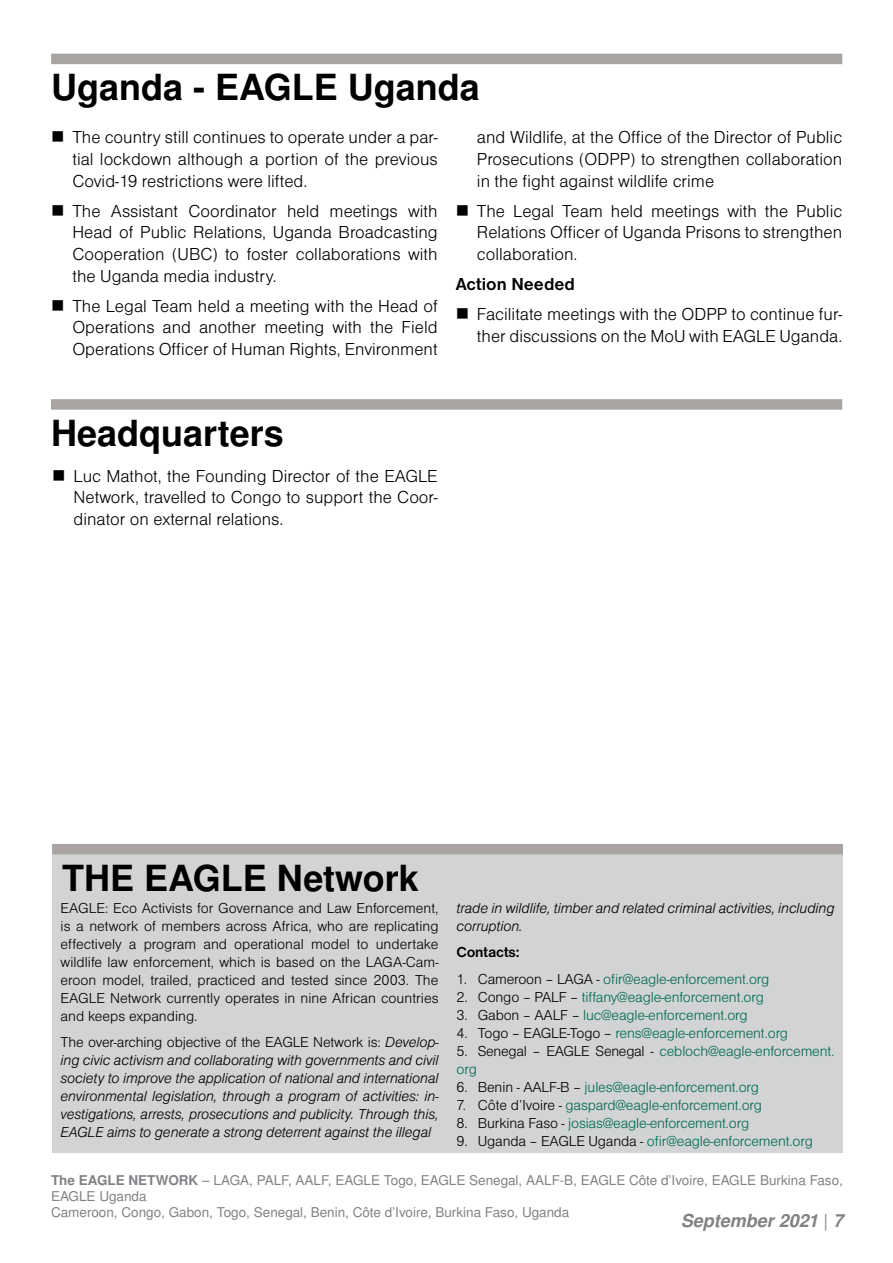
<style>
.page{position:relative;width:893px;height:1263px;background:#fff}
.page>*{position:absolute;margin:0;border:0;box-sizing:border-box;transform-origin:0 0}
.t1{font:700 36px "Nimbus Sans LOT";color:#000}
.t2{font:18px/21.6px "Nimbus Sans DOT Ligh";color:#000;text-align:justify}
.t3{font:italic 700 18px "Nimbus Sans LOT";color:#808285}
.t4{font:700 18px "Nimbus Sans DOT";color:#000}
.t5{font:15px/18px "Nimbus Sans DOT Ligh";letter-spacing:-.01em;color:#006b4b}
.t6{font:15px/18px "Nimbus Sans DOT Ligh";letter-spacing:-.005em;color:#000;text-align:justify}
.t7{font:15px/18px "Nimbus Sans DOT Ligh Ital";letter-spacing:-.01em;color:#000}
.t8{font:700 15px "Nimbus Sans DOT";letter-spacing:-.01em;color:#000}
.t9{font:13.5px/16.2px "Nimbus Sans LOT";color:#808285}
.s1{font-family:"Nimbus Sans DOT Ligh Ital"}
.s2{color:#000}
.s3{font-weight:700}
.s4{font-weight:400;font-style:normal}
</style>
<div class="page">
<div style="left:51px;top:54px;width:791px;height:10px;background:#a9a3a1"></div>
<div style="left:51px;top:399px;width:791px;height:11px;background:#a9a3a1"></div>
<div style="left:52px;top:851px;width:791px;height:301px;background:#d1d3d4"></div>
<div style="left:52px;top:844px;width:791px;height:10px;background:#a9a3a1"></div>
<h1 class="t1" style="left:51px;top:66px;width:430px">Uganda - EAGLE Uganda</h1>
<p class="t2" style="left:72px;top:127px;width:367px">The country still continues to operate under a par&shy;tial lockdown although a portion of the previous Covid-19 restrictions were lifted.</p>
<p class="t2" style="left:72px;top:200px;width:367px">The Assistant Coordinator held meetings with Head of Public Relations, Uganda Broadcasting Cooperation (UBC) to foster collaborations with the Uganda media industry.</p>
<p class="t2" style="left:72px;top:295px;width:367px">The Legal Team held a meeting with the Head of Operations and another meeting with the Field Operations Officer of Human Rights, Environment</p>
<p class="t2" style="left:477px;top:127px;width:367px">and Wildlife, at the Office of the Director of Public Prosecutions (ODPP) to strengthen collaboration in the fight against wildlife crime</p>
<p class="t2" style="left:477px;top:200px;width:367px">The Legal Team held meetings with the Public Relations Officer of Uganda Prisons to strengthen collaboration.</p>
<p class="t4" style="left:456px;top:274px;width:121px">Action Needed</p>
<p class="t2" style="left:477px;top:304px;width:367px">Facilitate meetings with the ODPP to continue fur&shy;ther discussions on the MoU with EAGLE Uganda.</p>
<h1 class="t1" style="left:51px;top:412px;width:234px">Headquarters</h1>
<p class="t2" style="left:74px;top:465px;width:366px">Luc Mathot, the Founding Director of the EAGLE Network, travelled to Congo to support the Coor&shy;dinator on external relations.</p>
<h1 class="t1" style="left:62px;top:856px;width:358px">THE EAGLE Network</h1>
<p class="t6" style="left:61px;top:899px;width:379px">EAGLE: Eco Activists for Governance and Law Enforcement, is a network of members across Africa, who are replicating effectively a program and operational model to undertake wildlife law enforcement, which is based on the LAGA-Cam&shy;eroon model, trailed, practiced and tested since 2003. The EAGLE Network currently operates in nine African countries and keeps expanding.</p>
<p class="t6" style="left:61px;top:1033px;width:380px">The over-arching objective of the EAGLE Network is: <span class="s1">Develop-</span></p>
<p class="t7" style="left:61px;top:1051px;width:380px;text-align:justify">ing civic activism and collaborating with governments and civil society to improve the application of national and international environmental legislation, through a program of activities: in&shy;vestigations, arrests, prosecutions and publicity. Through this, EAGLE aims to generate a strong deterrent against the illegal</p>
<p class="t7" style="left:457px;top:899px;width:379px">trade in wildlife, timber and related criminal activities, including corruption.</p>
<p class="t8" style="left:457px;top:944px;width:64px">Contacts:</p>
<p class="t5" style="left:457px;top:970px;width:314px"><span class="s2">1. Cameroon – LAGA -</span> ofir@eagle-enforcement.org</p>
<p class="t5" style="left:457px;top:988px;width:309px"><span class="s2">2. Congo – PALF –</span> tiffany@eagle-enforcement.org</p>
<p class="t5" style="left:457px;top:1006px;width:293px"><span class="s2">3. Gabon – AALF –</span> luc@eagle-enforcement.org</p>
<p class="t5" style="left:457px;top:1024px;width:333px"><span class="s2">4. Togo – EAGLE-Togo –</span> rens@eagle-enforcement.org</p>
<p class="t5" style="left:457px;top:1042px;width:379px"><span class="s2">5. Senegal – EAGLE Senegal -</span> cebloch@eagle-enforcement. org</p>
<p class="t5" style="left:457px;top:1078px;width:304px"><span class="s2">6. Benin - AALF-B –</span> jules@eagle-enforcement.org</p>
<p class="t5" style="left:457px;top:1096px;width:307px"><span class="s2">7. Côte d’Ivoire -</span> gaspard@eagle-enforcement.org</p>
<p class="t5" style="left:457px;top:1114px;width:294px"><span class="s2">8. Burkina Faso -</span> josias@eagle-enforcement.org</p>
<p class="t5" style="left:457px;top:1132px;width:358px"><span class="s2">9. Uganda – EAGLE Uganda -</span> ofir@eagle-enforcement.org</p>
<p class="t9" style="left:51px;top:1172px;width:793px"><span class="s3">The EAGLE NETWORK</span> – LAGA, PALF, AALF, EAGLE Togo, EAGLE Senegal, AALF-B, EAGLE Côte d’Ivoire, EAGLE Burkina Faso,<br>EAGLE Uganda<br>Cameroon, Congo, Gabon, Togo, Senegal, Benin, Côte d’Ivoire, Burkina Faso, Uganda</p>
<p class="t3" style="left:681px;top:1210px;width:164px">September 2021 <span class="s4">|</span> 7</p>
</div>
